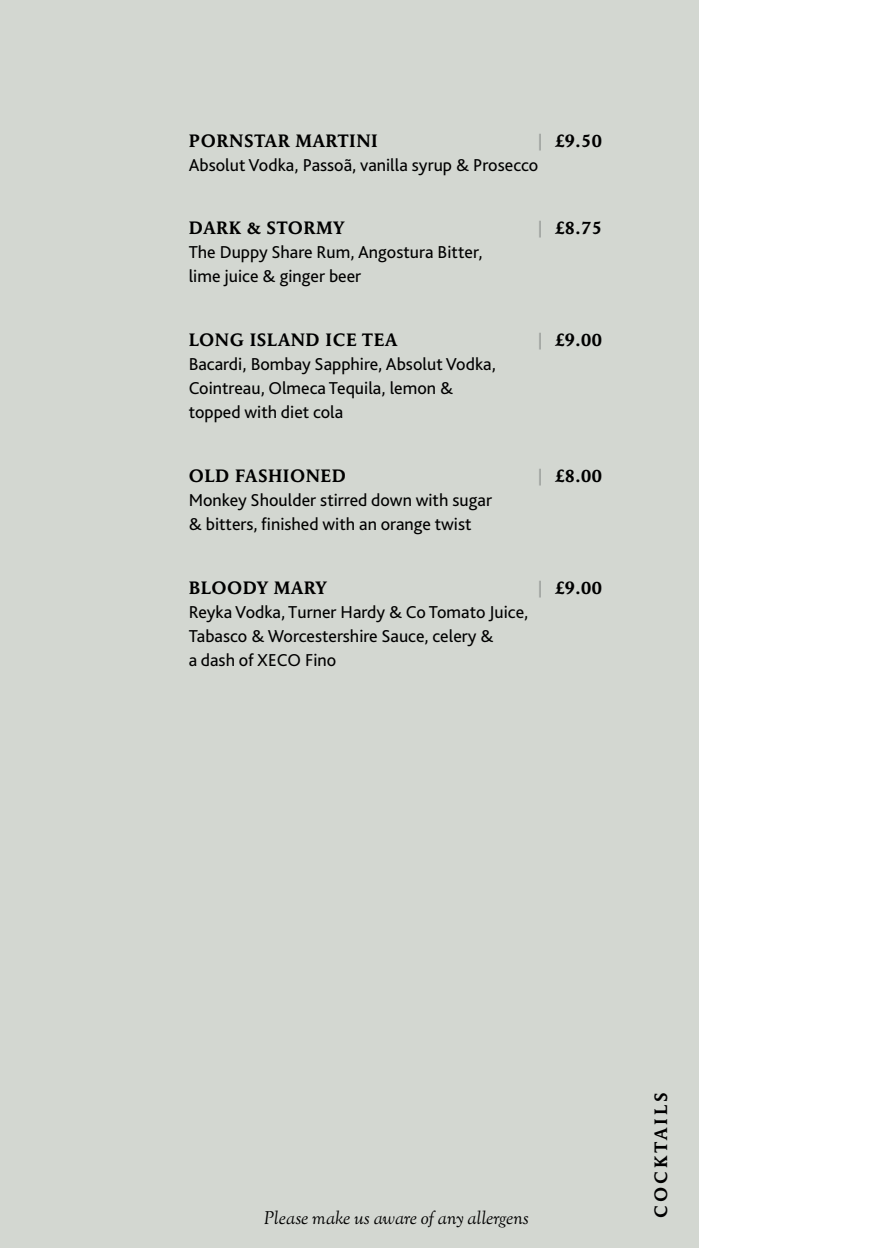
<style>
.page{position:relative;width:879px;height:1248px;background:#fff}
.page>*{position:absolute;margin:0;border:0;box-sizing:border-box;transform-origin:0 0}
.t1{font:18px/24px "Bliss Pro";color:#000}
.t2{font:700 18px "Maxime Std";letter-spacing:.03em;color:#000}
.t3{font:italic 18px "Goudy St M";letter-spacing:-.005em;color:#000}
.t4{font:700 18px "Maxime Std";letter-spacing:.16em;color:#000}
.s1{color:#9ea29f}
</style>
<div class="page">
<div style="left:0;top:0;width:698px;height:1247px;background:#d3d7d1"></div>
<p class="t2" style="left:189px;top:130px;width:191px">PORNSTAR MARTINI</p>
<p class="t2" style="left:537px;top:130px;width:67px"><span class="s1">|</span> £9.50</p>
<p class="t1" style="left:189px;top:152px;width:351px">Absolut Vodka, Passoã, vanilla syrup &amp; Prosecco</p>
<p class="t2" style="left:189px;top:217px;width:157px">DARK &amp; STORMY</p>
<p class="t2" style="left:537px;top:217px;width:67px"><span class="s1">|</span> £8.75</p>
<p class="t1" style="left:189px;top:240px;width:295px">The Duppy Share Rum, Angostura Bitter, lime juice &amp; ginger beer</p>
<p class="t2" style="left:189px;top:329px;width:210px">LONG ISLAND ICE TEA</p>
<p class="t2" style="left:537px;top:329px;width:67px"><span class="s1">|</span> £9.00</p>
<p class="t1" style="left:189px;top:351px;width:309px">Bacardi, Bombay Sapphire, Absolut Vodka,<br>Cointreau, Olmeca Tequila, lemon &amp; topped with diet cola</p>
<p class="t2" style="left:189px;top:465px;width:159px">OLD FASHIONED</p>
<p class="t2" style="left:537px;top:465px;width:67px"><span class="s1">|</span> £8.00</p>
<p class="t1" style="left:189px;top:487px;width:305px">Monkey Shoulder stirred down with sugar &amp; bitters, finished with an orange twist</p>
<p class="t2" style="left:189px;top:576px;width:139px">BLOODY MARY</p>
<p class="t2" style="left:537px;top:576px;width:67px"><span class="s1">|</span> £9.00</p>
<p class="t1" style="left:189px;top:599px;width:341px">Reyka Vodka, Turner Hardy &amp; Co Tomato Juice,<br>Tabasco &amp; Worcestershire Sauce, celery &amp;<br>a dash of XECO Fino</p>
<p class="t3" style="left:264px;top:1206px;width:266px">Please make us aware of any allergens</p>
<p class="t4" style="left:650px;top:1217px;width:127px;rotate:-90deg">COCKTAILS</p>
</div>
